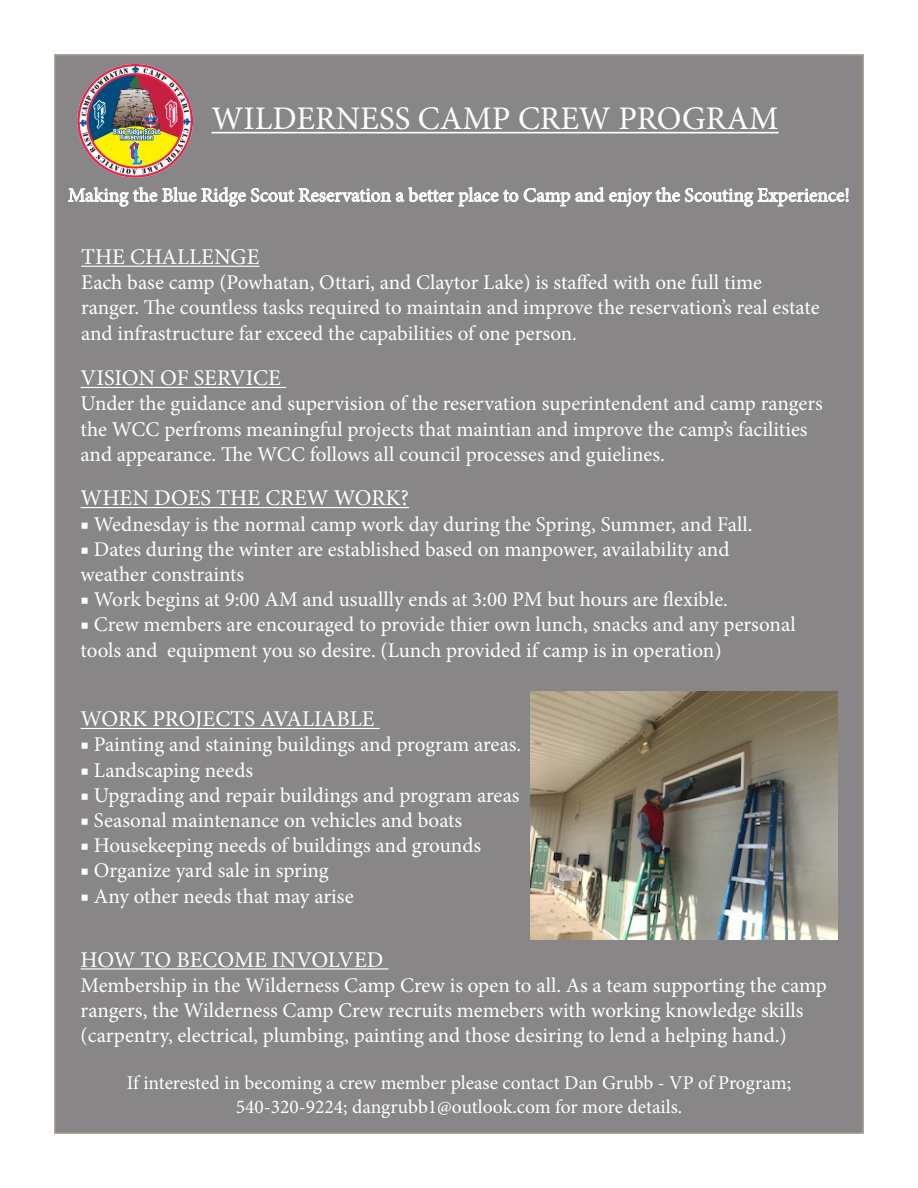
<style>
.page{position:relative;width:918px;height:1188px;background:#fff}
.page>*{position:absolute;margin:0;border:0;box-sizing:border-box;transform-origin:0 0}
.t1{font:33px "Minion Pro";color:#fff}
.t2{font:22.5px "Minion Pro";color:#fff}
.t3{font:21px/25.2px "Minion Pro";color:#fff}
.t4{font:19.5px "Minion Pro";color:#fff}
</style>
<div class="page">
<div style="left:55px;top:55px;width:808px;height:1078px;background:#888687"></div>
<svg style="left:68px;top:187px;width:781px;height:20px"></svg>
<hr style="left:212px;top:132px;width:567px;height:1px;background:#fff">
<hr style="left:81px;top:266px;width:178px;height:1px;background:#fff">
<hr style="left:81px;top:387px;width:205px;height:1px;background:#fff">
<hr style="left:81px;top:507px;width:328px;height:1px;background:#fff">
<hr style="left:81px;top:728px;width:299px;height:1px;background:#fff">
<hr style="left:81px;top:968px;width:308px;height:1px;background:#fff">
<img style="left:530px;top:692px;width:308px;height:248px">
<img style="left:77px;top:64px;width:116px;height:114px">
<p class="t1" style="left:212px;top:97px;width:569px">WILDERNESS CAMP CREW PROGRAM</p>
<p class="t4" style="left:68px;top:182px;width:783px">Making the Blue Ridge Scout Reservation a better place to Camp and enjoy the Scouting Experience!</p>
<p class="t2" style="left:81px;top:242px;width:180px">THE CHALLENGE</p>
<p class="t3" style="left:81px;top:270px;width:683px">Each base camp (Powhatan, Ottari, and Claytor Lake) is staffed with one full time</p>
<p class="t3" style="left:81px;top:295px;width:740px">ranger. The countless tasks required to maintain and improve the reservation’s real estate and infrastructure far exceed the capabilities of one person.</p>
<p class="t2" style="left:81px;top:363px;width:202px">VISION OF SERVICE</p>
<p class="t3" style="left:81px;top:391px;width:744px">Under the guidance and supervision of the reservation superintendent and camp rangers the WCC perfroms meaningful projects that maintian and improve the camp’s facilities and appearance. The WCC follows all council processes and guielines.</p>
<p class="t2" style="left:81px;top:483px;width:330px">WHEN DOES THE CREW WORK?</p>
<p class="t3" style="left:81px;top:511px;width:673px">■ Wednesday is the normal camp work day during the Spring, Summer, and Fall.</p>
<p class="t3" style="left:81px;top:537px;width:650px">■ Dates during the winter are established based on manpower, availability and</p>
<p class="t3" style="left:81px;top:562px;width:165px">weather constraints</p>
<p class="t3" style="left:81px;top:587px;width:649px">■ Work begins at 9:00 AM and usuallly ends at 3:00 PM but hours are flexible.</p>
<p class="t3" style="left:81px;top:612px;width:717px">■ Crew members are encouraged to provide thier own lunch, snacks and any personal</p>
<p class="t3" style="left:81px;top:637px;width:643px">tools and equipment you so desire. (Lunch provided if camp is in operation)</p>
<p class="t2" style="left:81px;top:704px;width:296px">WORK PROJECTS AVALIABLE</p>
<p class="t3" style="left:81px;top:732px;width:442px">■ Painting and staining buildings and program areas.</p>
<p class="t3" style="left:81px;top:757px;width:174px">■ Landscaping needs</p>
<p class="t3" style="left:81px;top:783px;width:440px">■ Upgrading and repair buildings and program areas</p>
<p class="t3" style="left:81px;top:808px;width:383px">■ Seasonal maintenance on vehicles and boats</p>
<p class="t3" style="left:81px;top:833px;width:402px">■ Housekeeping needs of buildings and grounds</p>
<p class="t3" style="left:81px;top:858px;width:250px">■ Organize yard sale in spring</p>
<p class="t3" style="left:81px;top:883px;width:275px">■ Any other needs that may arise</p>
<p class="t2" style="left:81px;top:944px;width:304px">HOW TO BECOME INVOLVED</p>
<p class="t3" style="left:81px;top:973px;width:748px">Membership in the Wilderness Camp Crew is open to all. As a team supporting the camp rangers, the Wilderness Camp Crew recruits memebers with working knowledge skills (carpentry, electrical, plumbing, painting and those desiring to lend a helping hand.)</p>
<p class="t4" style="left:127px;top:1070px;width:666px">If interested in becoming a crew member please contact Dan Grubb - VP of Program;</p>
<p class="t4" style="left:236px;top:1094px;width:448px">540-320-9224; dangrubb1@outlook.com for more details.</p>
</div>
